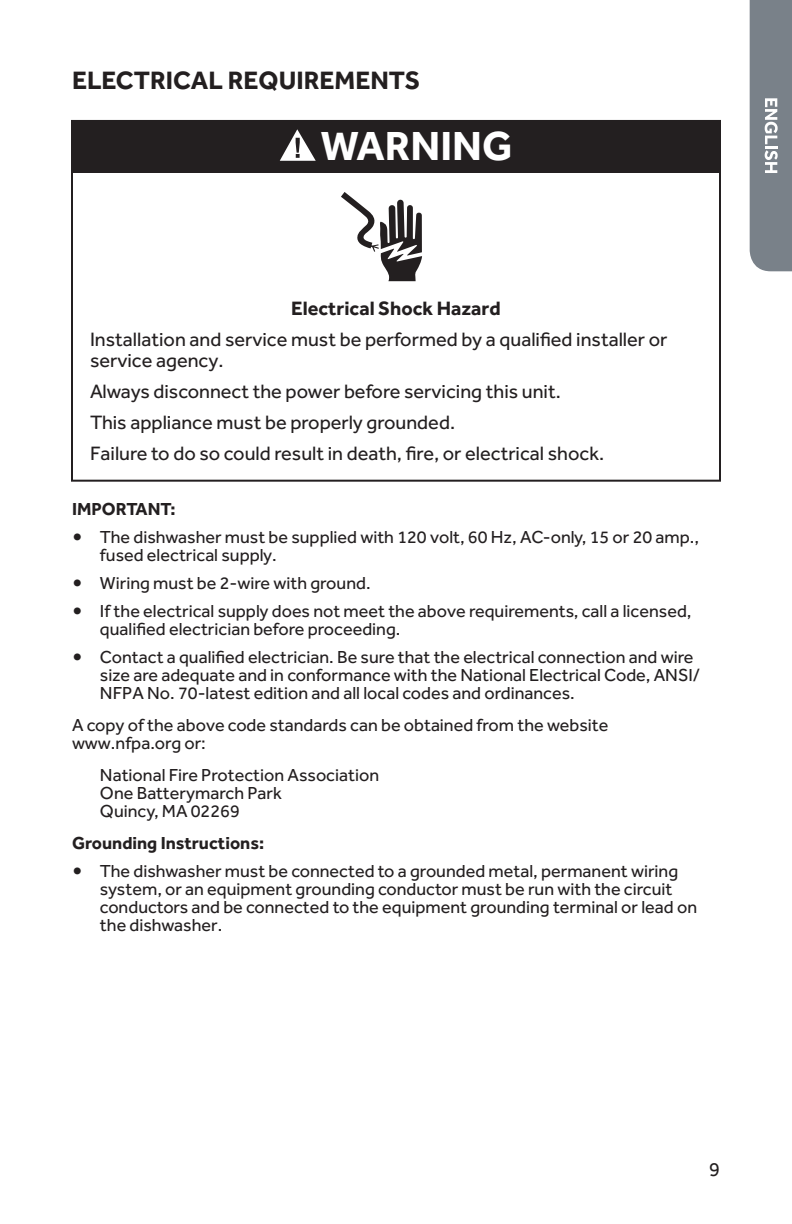
<style>
.page{position:relative;width:792px;height:1224px;background:#fff}
.page>*{position:absolute;margin:0;border:0;box-sizing:border-box;transform-origin:0 0}
.t1{font:700 42px "Effra";color:#fff}
.t2{font:700 26px "Effra";color:#231f20}
.t3{font:20px/31px "Effra";color:#231f20}
.t4{font:700 20px "Effra";color:#231f20}
.t5{font:18px/18px "Effra";color:#231f20}
.t6{font:700 18px "Effra";color:#231f20}
.s1{font-weight:700;font-size:24px}
</style>
<div class="page">
<div style="left:750px;top:0;width:42px;height:271px;background:#798189"></div>
<div style="left:72px;top:121px;width:648px;height:52px;background:#231f20"></div>
<svg style="left:280px;top:129px;width:36px;height:32px"></svg>
<svg style="left:341px;top:192px;width:81px;height:89px"></svg>
<h2 class="t2" style="left:72px;top:65px;width:350px">ELECTRICAL REQUIREMENTS</h2>
<h1 class="t1" style="left:321px;top:121px;width:193px">WARNING</h1>
<p class="t4" style="left:291px;top:296px;width:211px">Electrical Shock Hazard</p>
<p class="t3" style="left:90px;top:329px;width:579px;line-height:21px">Installation and service must be performed by a qualified installer or service agency.</p>
<p class="t3" style="left:90px;top:376px;width:516px">Always disconnect the power before servicing this unit.<br>This appliance must be properly grounded.<br>Failure to do so could result in death, fire, or electrical shock.</p>
<p class="t6" style="left:72px;top:499px;width:105px">IMPORTANT:</p>
<p class="t5" style="left:100px;top:528px;width:601px;text-indent:-28px"><span class="s1">•</span> The dishwasher must be supplied with 120 volt, 60 Hz, AC-only, 15 or 20 amp., fused electrical supply.</p>
<p class="t5" style="left:72px;top:574px;width:300px"><span class="s1">•</span> Wiring must be 2-wire with ground.</p>
<p class="t5" style="left:100px;top:602px;width:593px;text-indent:-28px"><span class="s1">•</span> If the electrical supply does not meet the above requirements, call a licensed, qualified electrician before proceeding.</p>
<p class="t5" style="left:100px;top:648px;width:602px;text-indent:-28px"><span class="s1">•</span> Contact a qualified electrician. Be sure that the electrical connection and wire size are adequate and in conformance with the National Electrical Code, ANSI/<br>NFPA No. 70-latest edition and all local codes and ordinances.</p>
<p class="t5" style="left:72px;top:716px;width:538px">A copy of the above code standards can be obtained from the website www.nfpa.org or:</p>
<p class="t5" style="left:100px;top:766px;width:281px">National Fire Protection Association<br>One Batterymarch Park<br>Quincy, MA 02269</p>
<p class="t6" style="left:72px;top:833px;width:194px">Grounding Instructions:</p>
<p class="t5" style="left:100px;top:862px;width:599px;text-indent:-28px"><span class="s1">•</span> The dishwasher must be connected to a grounded metal, permanent wiring system, or an equipment grounding conductor must be run with the circuit conductors and be connected to the equipment grounding terminal or lead on the dishwasher.</p>
<p class="t3" style="left:709px;top:1153px;width:12px">9</p>
</div>
